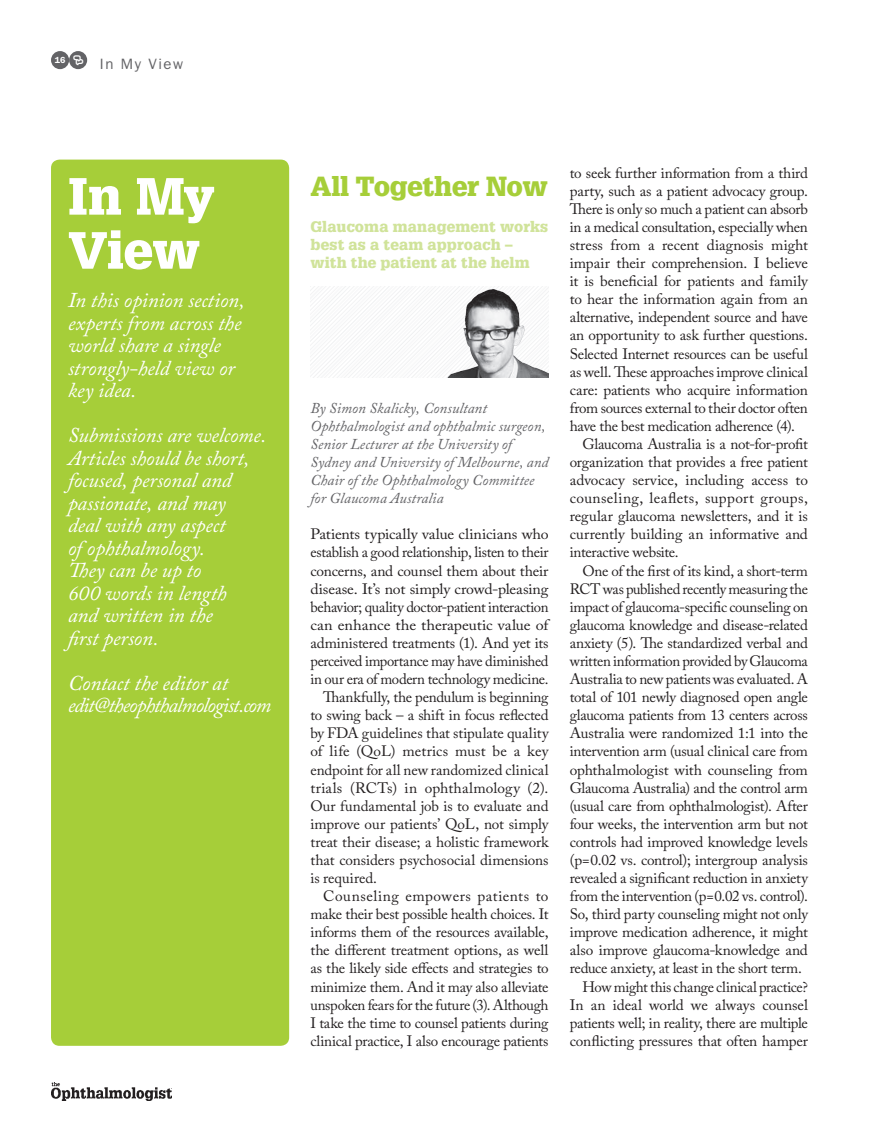
<style>
.page{position:relative;width:893px;height:1132px;background:#fff}
.page>*{position:absolute;margin:0;border:0;box-sizing:border-box;transform-origin:0 0}
.t1{font:900 51px/54px "Glypha LT Std";color:#fff}
.t2{font:900 27px "Glypha LT Std";letter-spacing:-.01em;color:#a6ce39}
.t3{font:italic 21px/22.5px "Adobe Caslon Pro";letter-spacing:-.005em;color:#fff}
.t4{font:italic 21px/22.5px "Adobe Caslon Pro";letter-spacing:-.04em;color:#fff}
.t5{font:15px "Adobe Caslon Pro";letter-spacing:-.015em;color:#231f20}
.t6{font:italic 15px/18px "Adobe Caslon Pro";letter-spacing:.005em;color:#636366}
.t7{font:15px "Adobe Caslon Pro";letter-spacing:-.015em;color:#231f20;scale:1.05 1}
.t8{font:900 15px/18px "Glypha LT Std";letter-spacing:.01em;color:#d0e39a}
.t9{font:15px "Adobe Caslon Pro";letter-spacing:.025em;color:#231f20}
.t10{font:15px "Adobe Caslon Pro";letter-spacing:-.015em;color:#231f20;scale:1.07 1}
.t11{font:15px "Adobe Caslon Pro";letter-spacing:.015em;color:#231f20}
.t12{font:15px "Adobe Caslon Pro";letter-spacing:.01em;color:#231f20}
.t13{font:15px "Adobe Caslon Pro";letter-spacing:.035em;color:#231f20}
.t14{font:15px "ITC Franklin Gothic Std";letter-spacing:.1em;color:#636366}
.t15{font:600 8.85px "ITC Franklin Gothic Std";color:#fff}
</style>
<div class="page">
<img style="left:51px;top:1082px;width:121px;height:17px">
<img style="left:429px;top:286px;width:120px;height:91px">
<div style="left:51px;top:159px;width:238px;height:886px;background:#a6ce39;border-radius:9px"></div>
<div style="left:51px;top:51px;width:18px;height:18px;background:#636366;border-radius:50%"></div>
<div style="left:69px;top:51px;width:18px;height:18px;background:#636366;border-radius:50%"></div>
<p class="t15" style="left:55px;top:55px;width:12px">16</p>
<p class="t14" style="left:100px;top:55px;width:85px">In My View</p>
<h1 class="t1" style="left:68px;top:169px;width:148px">In My<br>View</h1>
<h3 class="t3" style="left:68px;top:289px;width:178px">In this opinion section, experts from across the world share a single strongly-held view or key idea.</h3>
<h3 class="t3" style="left:68px;top:423px;width:200px">Submissions are welcome.<br>Articles should be short, focused, personal and passionate, and may<br>deal with any aspect<br>of ophthalmology.<br>They can be up to<br>600 words in length<br>and written in the<br>first person.</h3>
<h3 class="t4" style="left:68px;top:671px;width:205px">Contact the editor at edit@theophthalmologist.com</h3>
<h2 class="t2" style="left:310px;top:170px;width:239px">All Together Now</h2>
<p class="t8" style="left:310px;top:217px;width:239px">Glaucoma management works best as a team approach – with the patient at the helm</p>
<p class="t6" style="left:310px;top:398px;width:240px">By Simon Skalicky, Consultant Ophthalmologist and ophthalmic surgeon, Senior Lecturer at the University of Sydney and University of Melbourne, and Chair of the Ophthalmology Committee for Glaucoma Australia</p>
<p class="t7" style="left:310px;top:525px;width:228px">Patients typically value clinicians who</p>
<p class="t5" style="left:310px;top:543px;width:240px">establish a good relationship, listen to their</p>
<p class="t5" style="left:310px;top:561px;width:240px">concerns, and counsel them about their</p>
<p class="t7" style="left:310px;top:579px;width:228px">disease. It’s not simply crowd-pleasing</p>
<p class="t5" style="left:310px;top:597px;width:240px">behavior; quality doctor-patient interaction</p>
<p class="t10" style="left:310px;top:615px;width:224px">can enhance the therapeutic value of</p>
<p class="t5" style="left:310px;top:633px;width:240px">administered treatments (1). And yet its</p>
<p class="t5" style="left:310px;top:651px;width:240px">perceived importance may have diminished</p>
<p class="t5" style="left:310px;top:670px;width:240px">in our era of modern technology medicine.</p>
<p class="t5" style="left:323px;top:688px;width:227px">Thankfully, the pendulum is beginning</p>
<p class="t5" style="left:310px;top:706px;width:240px">to swing back – a shift in focus reflected</p>
<p class="t5" style="left:310px;top:724px;width:240px">by FDA guidelines that stipulate quality</p>
<p class="t12" style="left:310px;top:742px;width:240px">of life (QoL) metrics must be a key</p>
<p class="t5" style="left:310px;top:760px;width:240px">endpoint for all new randomized clinical</p>
<p class="t11" style="left:310px;top:778px;width:240px">trials (RCTs) in ophthalmology (2).</p>
<p class="t5" style="left:310px;top:796px;width:240px">Our fundamental job is to evaluate and</p>
<p class="t5" style="left:310px;top:814px;width:240px">improve our patients’ QoL, not simply</p>
<p class="t5" style="left:310px;top:832px;width:240px">treat their disease; a holistic framework</p>
<p class="t5" style="left:310px;top:850px;width:240px">that considers psychosocial dimensions</p>
<p class="t5" style="left:310px;top:868px;width:68px">is required.</p>
<p class="t13" style="left:323px;top:886px;width:227px">Counseling empowers patients to</p>
<p class="t5" style="left:310px;top:904px;width:240px">make their best possible health choices. It</p>
<p class="t5" style="left:310px;top:923px;width:240px">informs them of the resources available,</p>
<p class="t5" style="left:310px;top:941px;width:240px">the different treatment options, as well</p>
<p class="t5" style="left:310px;top:959px;width:240px">as the likely side effects and strategies to</p>
<p class="t5" style="left:310px;top:977px;width:240px">minimize them. And it may also alleviate</p>
<p class="t5" style="left:310px;top:995px;width:240px">unspoken fears for the future (3). Although</p>
<p class="t5" style="left:310px;top:1013px;width:240px">I take the time to counsel patients during</p>
<p class="t5" style="left:310px;top:1031px;width:240px">clinical practice, I also encourage patients</p>
<p class="t5" style="left:570px;top:164px;width:240px">to seek further information from a third</p>
<p class="t5" style="left:570px;top:182px;width:240px">party, such as a patient advocacy group.</p>
<p class="t5" style="left:570px;top:200px;width:240px">There is only so much a patient can absorb</p>
<p class="t5" style="left:570px;top:218px;width:240px">in a medical consultation, especially when</p>
<p class="t5" style="left:570px;top:236px;width:240px">stress from a recent diagnosis might</p>
<p class="t5" style="left:570px;top:254px;width:240px">impair their comprehension. I believe</p>
<p class="t5" style="left:570px;top:272px;width:240px">it is beneficial for patients and family</p>
<p class="t5" style="left:570px;top:290px;width:240px">to hear the information again from an</p>
<p class="t5" style="left:570px;top:308px;width:240px">alternative, independent source and have</p>
<p class="t5" style="left:570px;top:326px;width:240px">an opportunity to ask further questions.</p>
<p class="t5" style="left:570px;top:344px;width:240px">Selected Internet resources can be useful</p>
<p class="t5" style="left:570px;top:362px;width:240px">as well. These approaches improve clinical</p>
<p class="t5" style="left:570px;top:380px;width:240px">care: patients who acquire information</p>
<p class="t5" style="left:570px;top:398px;width:240px">from sources external to their doctor often</p>
<p class="t5" style="left:570px;top:417px;width:227px">have the best medication adherence (4).</p>
<p class="t5" style="left:583px;top:435px;width:227px">Glaucoma Australia is a not-for-profit</p>
<p class="t5" style="left:570px;top:453px;width:240px">organization that provides a free patient</p>
<p class="t5" style="left:570px;top:471px;width:240px">advocacy service, including access to</p>
<p class="t9" style="left:570px;top:489px;width:240px">counseling, leaflets, support groups,</p>
<p class="t5" style="left:570px;top:507px;width:240px">regular glaucoma newsletters, and it is</p>
<p class="t5" style="left:570px;top:525px;width:240px">currently building an informative and</p>
<p class="t5" style="left:570px;top:543px;width:110px">interactive website.</p>
<p class="t5" style="left:583px;top:561px;width:227px">One of the first of its kind, a short-term</p>
<p class="t5" style="left:570px;top:579px;width:240px">RCT was published recently measuring the</p>
<p class="t5" style="left:570px;top:597px;width:240px">impact of glaucoma-specific counseling on</p>
<p class="t5" style="left:570px;top:615px;width:240px">glaucoma knowledge and disease-related</p>
<p class="t5" style="left:570px;top:633px;width:240px">anxiety (5). The standardized verbal and</p>
<p class="t5" style="left:570px;top:651px;width:240px">written information provided by Glaucoma</p>
<p class="t5" style="left:570px;top:670px;width:240px">Australia to new patients was evaluated. A</p>
<p class="t5" style="left:570px;top:688px;width:240px">total of 101 newly diagnosed open angle</p>
<p class="t5" style="left:570px;top:706px;width:240px">glaucoma patients from 13 centers across</p>
<p class="t5" style="left:570px;top:724px;width:240px">Australia were randomized 1:1 into the</p>
<p class="t5" style="left:570px;top:742px;width:240px">intervention arm (usual clinical care from</p>
<p class="t5" style="left:570px;top:760px;width:240px">ophthalmologist with counseling from</p>
<p class="t5" style="left:570px;top:778px;width:240px">Glaucoma Australia) and the control arm</p>
<p class="t5" style="left:570px;top:796px;width:240px">(usual care from ophthalmologist). After</p>
<p class="t5" style="left:570px;top:814px;width:240px">four weeks, the intervention arm but not</p>
<p class="t5" style="left:570px;top:832px;width:240px">controls had improved knowledge levels</p>
<p class="t5" style="left:570px;top:850px;width:240px">(p=0.02 vs. control); intergroup analysis</p>
<p class="t5" style="left:570px;top:868px;width:240px">revealed a significant reduction in anxiety</p>
<p class="t5" style="left:570px;top:886px;width:240px">from the intervention (p=0.02 vs. control).</p>
<p class="t5" style="left:570px;top:904px;width:240px">So, third party counseling might not only</p>
<p class="t5" style="left:570px;top:923px;width:240px">improve medication adherence, it might</p>
<p class="t5" style="left:570px;top:941px;width:240px">also improve glaucoma-knowledge and</p>
<p class="t5" style="left:570px;top:959px;width:234px">reduce anxiety, at least in the short term.</p>
<p class="t5" style="left:583px;top:977px;width:227px">How might this change clinical practice?</p>
<p class="t5" style="left:570px;top:995px;width:240px">In an ideal world we always counsel</p>
<p class="t5" style="left:570px;top:1013px;width:240px">patients well; in reality, there are multiple</p>
<p class="t5" style="left:570px;top:1031px;width:240px">conflicting pressures that often hamper</p>
</div>
